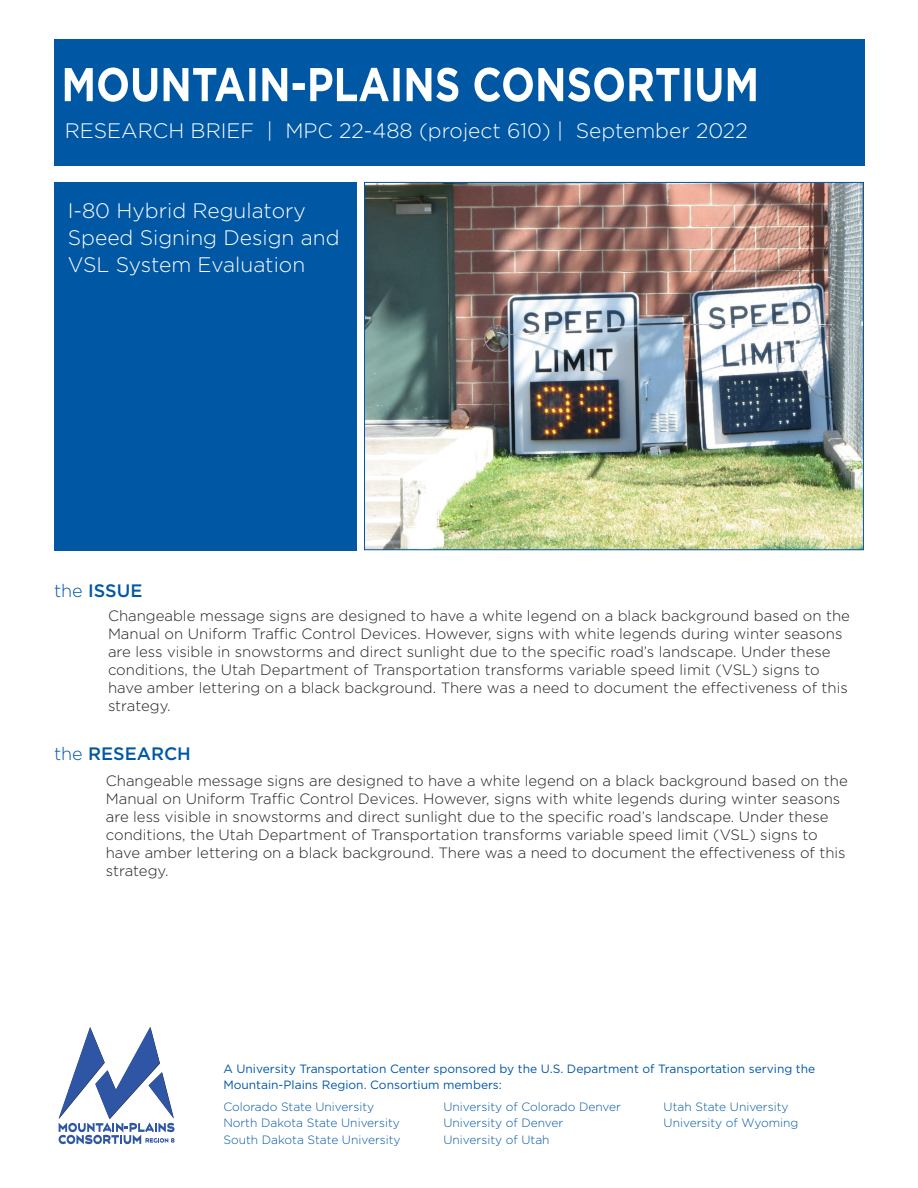
<style>
.page{position:relative;width:918px;height:1188px;background:#fff}
.page>*{position:absolute;margin:0;border:0;box-sizing:border-box;transform-origin:0 0}
.t1{font:300 21px/27px "Gotham";color:#fff}
.t2{font:300 20.85px "Gotham";color:#fff}
.t3{font:500 18px "Gotham";color:#0057a4}
.t4{font:300 15px/18px "Gotham";color:#231f20}
.t5{font:300 12px/16.5px "Gotham";color:#0057a4}
.t6{font:12px/16.5px "Gotham";color:#0057a4}
.s1{font-weight:300}
</style>
<div class="page">
<div style="left:54px;top:182px;width:303px;height:368px;background:#0057a4"></div>
<img style="left:366px;top:184px;width:496px;height:364px">
<div style="left:54px;top:39px;width:810px;height:127px;background:#0057a4"></div>
<svg style="left:65px;top:67px;width:691px;height:35px"></svg>
<svg style="left:58px;top:1027px;width:117px;height:117px"></svg>
<h2 class="t2" style="left:65px;top:117px;width:684px">RESEARCH BRIEF | MPC 22-488 (project 610) | September 2022</h2>
<h1 class="t1" style="left:68px;top:196px;width:273px">I-80 Hybrid Regulatory<br>Speed Signing Design and<br>VSL System Evaluation</h1>
<p class="t3" style="left:54px;top:579px;width:90px"><span class="s1">the</span> ISSUE</p>
<p class="t4" style="left:108px;top:606px;width:744px">Changeable message signs are designed to have a white legend on a black background based on the Manual on Uniform Traffic Control Devices. However, signs with white legends during winter seasons are less visible in snowstorms and direct sunlight due to the specific road’s landscape. Under these conditions, the Utah Department of Transportation transforms variable speed limit (VSL) signs to have amber lettering on a black background. There was a need to document the effectiveness of this strategy.</p>
<p class="t3" style="left:54px;top:742px;width:138px"><span class="s1">the</span> RESEARCH</p>
<p class="t4" style="left:106px;top:772px;width:744px">Changeable message signs are designed to have a white legend on a black background based on the Manual on Uniform Traffic Control Devices. However, signs with white legends during winter seasons are less visible in snowstorms and direct sunlight due to the specific road’s landscape. Under these conditions, the Utah Department of Transportation transforms variable speed limit (VSL) signs to have amber lettering on a black background. There was a need to document the effectiveness of this strategy.</p>
<p class="t6" style="left:223px;top:1060px;width:593px">A University Transportation Center sponsored by the U.S. Department of Transportation serving the<br>Mountain-Plains Region. Consortium members:</p>
<p class="t5" style="left:223px;top:1098px;width:179px">Colorado State University<br>North Dakota State University<br>South Dakota State University</p>
<p class="t5" style="left:444px;top:1098px;width:179px">University of Colorado Denver<br>University of Denver<br>University of Utah</p>
<p class="t5" style="left:664px;top:1098px;width:136px">Utah State University<br>University of Wyoming</p>
</div>
